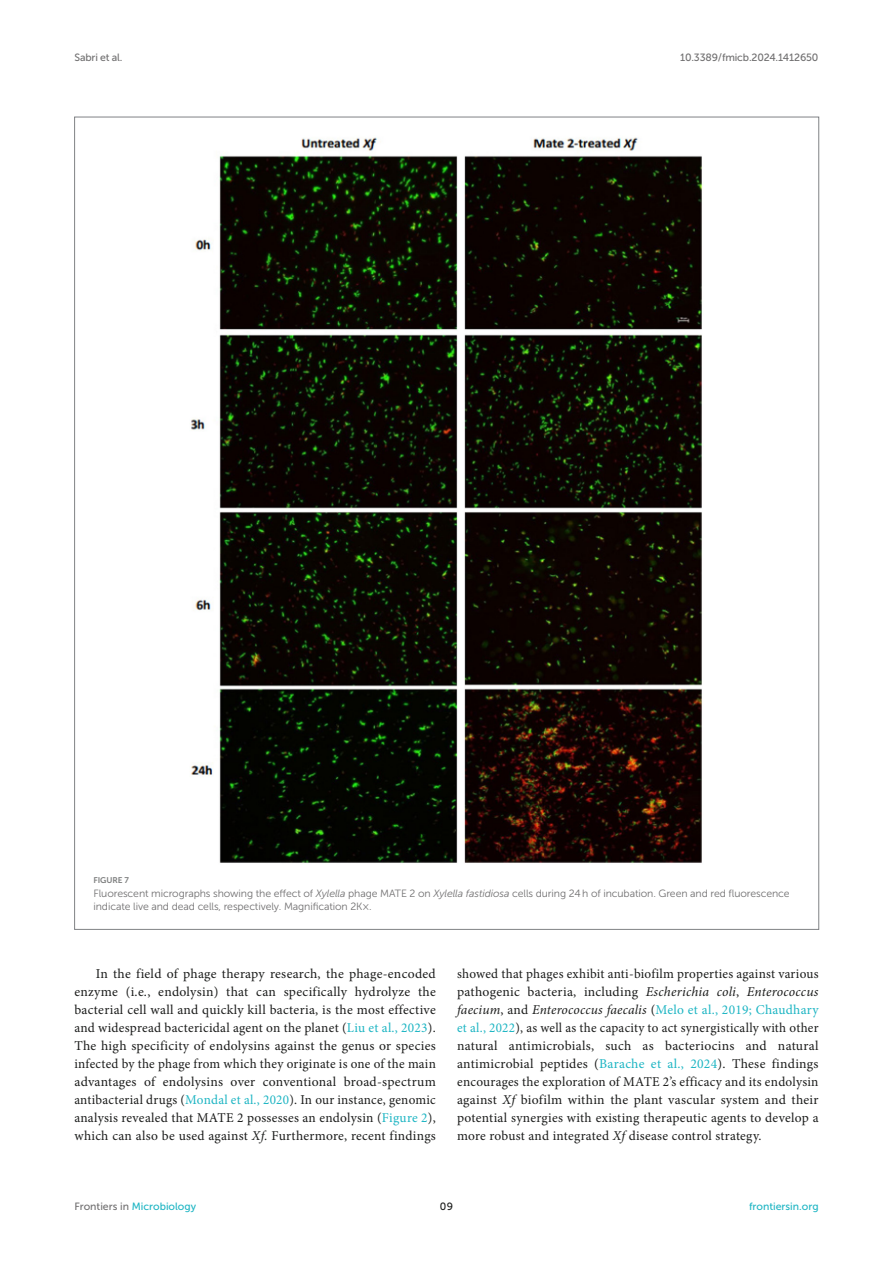
<style>
.page{position:relative;width:893px;height:1263px;background:#fff}
.page>*{position:absolute;margin:0;border:0;box-sizing:border-box;transform-origin:0 0}
.TEXT{font:13.5px/18px "Minion Pro";letter-spacing:.015em;color:#1b1c1b;text-align:justify}
.FIG_LEG{font:10.5px/13.5px "Museo Sans 300";letter-spacing:-.01em;color:#706f70}
.t1{font:10.5px "Museo Sans 500";color:#1db5c3}
.t2{font:10.5px "Museo Sans 500";letter-spacing:-.015em;color:#706f70}
.t3{font:10.5px "Museo Sans 500";color:#1b1c1b}
.FIG_HD{font:8.25px "Museo Sans 700";letter-spacing:-.01em;color:#7e7f7f}
.s1{font-style:italic}
.s2{color:#1db5c3}
.s3{color:#706f70}
</style>
<div class="page">
<img style="left:191px;top:137px;width:512px;height:726px">
<p class="t2" style="left:74px;top:51px;width:50px">Sabri et al.</p>
<p class="t2" style="left:680px;top:51px;width:140px">10.3389/fmicb.2024.1412650</p>
<p class="FIG_HD" style="left:94px;top:876px;width:37px">FIGURE 7</p>
<p class="FIG_LEG" style="left:94px;top:887px;width:698px">Fluorescent micrographs showing the effect of <span class="s1">Xylella</span> phage MATE 2 on <span class="s1">Xylella fastidiosa</span> cells during 24 h of incubation. Green and red fluorescence indicate live and dead cells, respectively. Magnification 2K×.</p>
<p class="TEXT" style="left:74px;top:965px;width:363px;text-indent:21px">In the field of phage therapy research, the phage-encoded enzyme (i.e., endolysin) that can specifically hydrolyze the bacterial cell wall and quickly kill bacteria, is the most effective and widespread bactericidal agent on the planet (<span class="s2">Liu et al., 2023</span>).<br>The high specificity of endolysins against the genus or species infected by the phage from which they originate is one of the main advantages of endolysins over conventional broad-spectrum antibacterial drugs (<span class="s2">Mondal et al., 2020</span>). In our instance, genomic analysis revealed that MATE 2 possesses an endolysin (<span class="s2">Figure 2</span>), which can also be used against <span class="s1">Xf.</span> Furthermore, recent findings</p>
<p class="TEXT" style="left:457px;top:965px;width:363px">showed that phages exhibit anti-biofilm properties against various pathogenic bacteria, including <span class="s1">Escherichia coli</span>, <span class="s1">Enterococcus faecium</span>, and <span class="s1">Enterococcus faecalis</span> (<span class="s2">Melo et al., 2019; Chaudhary et al., 2022</span>), as well as the capacity to act synergistically with other natural antimicrobials, such as bacteriocins and natural antimicrobial peptides (<span class="s2">Barache et al., 2024</span>). These findings encourages the exploration of MATE 2’s efficacy and its endolysin against <span class="s1">Xf</span> biofilm within the plant vascular system and their potential synergies with existing therapeutic agents to develop a more robust and integrated <span class="s1">Xf</span> disease control strategy.</p>
<p class="t1" style="left:74px;top:1200px;width:123px"><span class="s3">Frontiers in</span> Microbiology</p>
<p class="t3" style="left:440px;top:1200px;width:15px">09</p>
<p class="t1" style="left:749px;top:1200px;width:71px">frontiersin.org</p>
</div>
